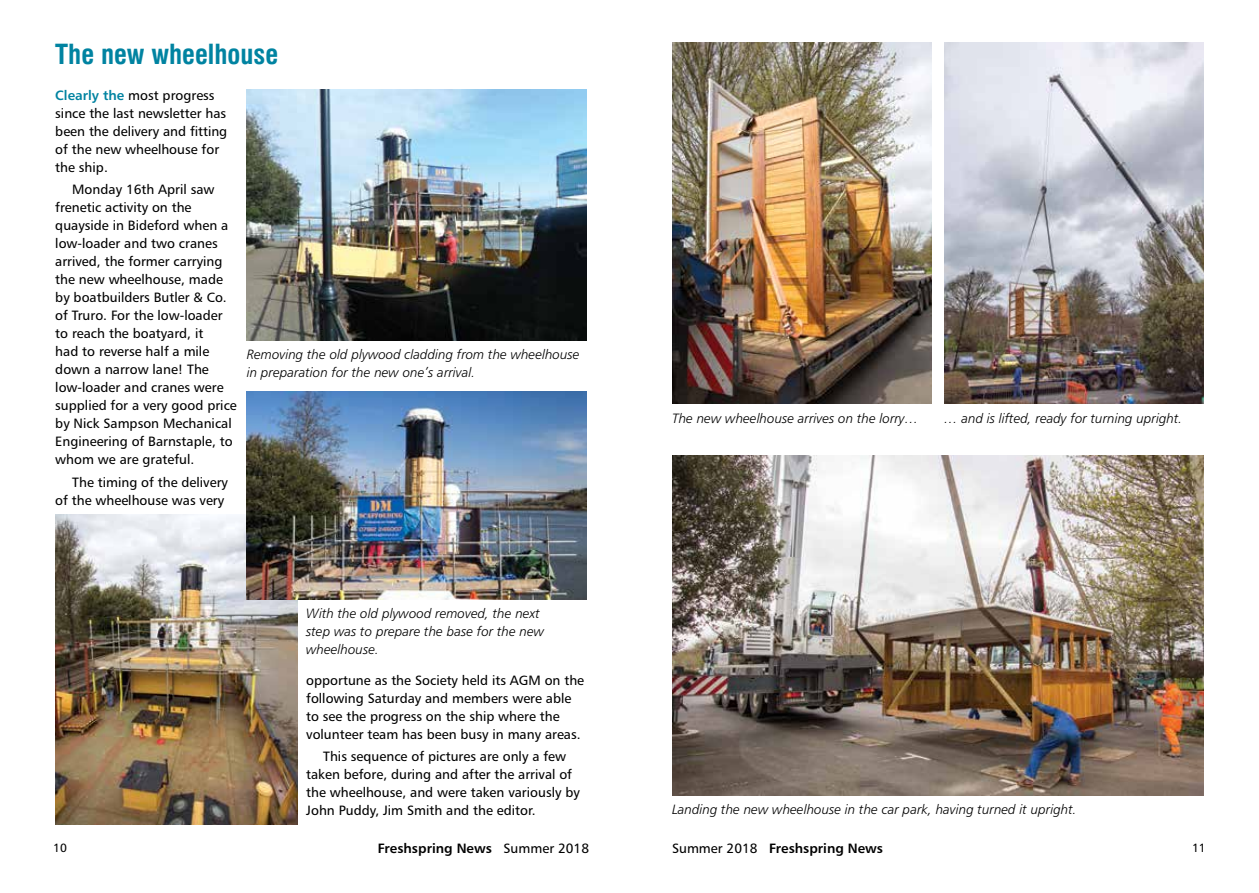
<style>
.page{position:relative;width:1259px;height:893px;background:#fff}
.page>*{position:absolute;margin:0;border:0;box-sizing:border-box;transform-origin:0 0}
.t1{font:700 condensed 27px "Swiss 721 BT";color:#0083a1}
.t2{font:13.5px/18px "Humanist 777 BT Roman B";color:#000}
.t3{font:13.5px/18px "Humanist 777 BT Light Italic B";color:#000}
.t4{font:13.5px "Humanist 777 BT Bold B";color:#000}
.t5{font:12px "Humanist 777 BT Roman B";color:#000}
.s1{font-family:"Humanist 777 BT Bold B";color:#0083a1}
.s2{font-family:"Humanist 777 BT Roman B"}
</style>
<div class="page">
<img style="left:55px;top:514px;width:243px;height:311px">
<img style="left:247px;top:391px;width:340px;height:209px">
<img style="left:247px;top:89px;width:340px;height:251px">
<img style="left:944px;top:43px;width:259px;height:361px">
<img style="left:672px;top:43px;width:259px;height:361px">
<img style="left:672px;top:455px;width:531px;height:340px">
<h1 class="t1" style="left:55px;top:38px;width:224px">The new wheelhouse</h1>
<p class="t2" style="left:55px;top:86px;width:173px"><span class="s1">Clearly the</span> most progress since the last newsletter has been the delivery and fitting of the new wheelhouse for the ship.</p>
<p class="t2" style="left:55px;top:180px;width:183px;text-indent:17px">Monday 16th April saw frenetic activity on the quayside in Bideford when a low-loader and two cranes arrived, the former carrying the new wheelhouse, made by boatbuilders Butler &amp; Co. of Truro. For the low-loader to reach the boatyard, it<br>had to reverse half a mile down a narrow lane! The low-loader and cranes were supplied for a very good price by Nick Sampson Mechanical<br>Engineering of Barnstaple, to whom we are grateful.</p>
<p class="t2" style="left:55px;top:473px;width:174px;text-align:right">The timing of the delivery<br>of the wheelhouse was very</p>
<p class="t3" style="left:247px;top:345px;width:334px">Removing the old plywood cladding from the wheelhouse in preparation for the new one’s arrival.</p>
<p class="t3" style="left:306px;top:604px;width:240px">With the old plywood removed, the next step was to prepare the base for the new wheelhouse.</p>
<p class="t2" style="left:306px;top:671px;width:279px">opportune as the Society held its AGM on the following Saturday and members were able to see the progress on the ship where the volunteer team has been busy in many areas.</p>
<p class="t2" style="left:306px;top:747px;width:275px;text-indent:17px">This sequence of pictures are only a few taken before, during and after the arrival of the wheelhouse, and were taken variously by John Puddy, Jim Smith and the editor.</p>
<p class="t3" style="left:672px;top:409px;width:248px">The new wheelhouse arrives on the lorry…</p>
<p class="t3" style="left:944px;top:409px;width:239px">… and is lifted, ready for turning upright.</p>
<p class="t3" style="left:672px;top:800px;width:406px">Landing the new wheelhouse in the car park, having turned it upright.</p>
<p class="t5" style="left:53px;top:840px;width:15px">10</p>
<p class="t4" style="left:378px;top:840px;width:213px">Freshspring News <span class="s2">Summer 2018</span></p>
<p class="t4" style="left:672px;top:840px;width:213px"><span class="s2">Summer 2018</span> Freshspring News</p>
<p class="t5" style="left:1192px;top:840px;width:15px">11</p>
</div>
